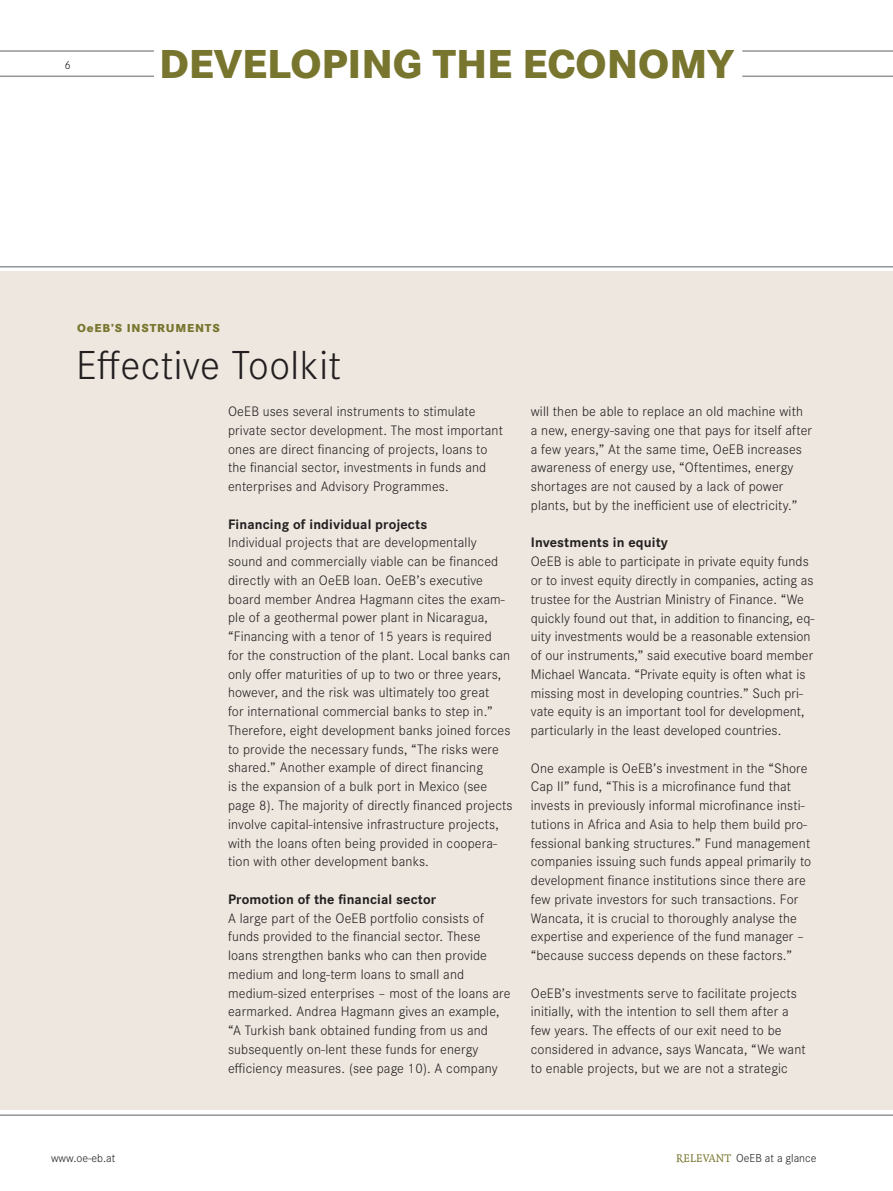
<style>
.page{position:relative;width:893px;height:1191px;background:#fff}
.page>*{position:absolute;margin:0;border:0;box-sizing:border-box;transform-origin:0 0}
.t1{font:800 42px "Corporate S";color:#78752e}
.t2{font:300 42px "Corporate S";letter-spacing:.01em;color:#231f20}
.t3{font:300 14.25px/18.8px "Corporate S";letter-spacing:.01em;color:#231f20}
.t4{font:700 14.25px "Corporate S";letter-spacing:.01em;color:#231f20}
.t5{font:300 12px "Corporate S";color:#231f20}
.t6{font:800 12px "Corporate S";letter-spacing:.07em;color:#78752e}
.s1{font-family:"Quadraat";font-weight:400;color:#78752e}
</style>
<div class="page">
<div style="left:0;top:272px;width:893px;height:838px;background:#ede7df"></div>
<hr style="left:0;top:266px;width:893px;height:1px;background:#939598">
<hr style="left:0;top:1114px;width:893px;height:2px;background:#939598">
<hr style="left:742px;top:50px;width:151px;height:2px;background:#939598">
<hr style="left:742px;top:75px;width:151px;height:2px;background:#939598">
<hr style="left:0;top:75px;width:154px;height:2px;background:#939598">
<hr style="left:0;top:50px;width:154px;height:2px;background:#939598">
<p class="t5" style="left:65px;top:56px;width:8px">6</p>
<h1 class="t1" style="left:159px;top:30px;width:576px">DEVELOPING THE ECONOMY</h1>
<p class="t6" style="left:77px;top:318px;width:144px">OeEB’s INSTRUMENTS</p>
<h1 class="t2" style="left:76px;top:335px;width:266px">Effective Toolkit</h1>
<p class="t3" style="left:228px;top:401px;width:276px">OeEB uses several instruments to stimulate private sector development. The most important ones are direct financing of projects, loans to the financial sector, investments in funds and enterprises and Advisory Programmes.</p>
<p class="t4" style="left:228px;top:512px;width:201px">Financing of individual projects</p>
<p class="t3" style="left:228px;top:532px;width:286px">Individual projects that are developmentally sound and commercially viable can be financed directly with an OeEB loan. OeEB’s executive board member Andrea Hagmann cites the exam&shy;ple of a geothermal power plant in Nicaragua, “Financing with a tenor of 15 years is required<br>for the construction of the plant. Local banks can only offer maturities of up to two or three years, however, and the risk was ultimately too great<br>for international commercial banks to step in.” Therefore, eight development banks joined forces to provide the necessary funds, “The risks were shared.” Another example of direct financing<br>is the expansion of a bulk port in Mexico (see page 8). The majority of directly financed projects involve capital-intensive infrastructure projects, with the loans often being provided in coopera&shy;tion with other development banks.</p>
<p class="t4" style="left:228px;top:888px;width:210px">Promotion of the financial sector</p>
<p class="t3" style="left:228px;top:907px;width:284px">A large part of the OeEB portfolio consists of funds provided to the financial sector. These loans strengthen banks who can then provide medium and long-term loans to small and medium-sized enterprises – most of the loans are earmarked. Andrea Hagmann gives an example, “A Turkish bank obtained funding from us and subsequently on-lent these funds for energy efficiency measures. (see page 10). A company</p>
<p class="t3" style="left:531px;top:401px;width:283px">will then be able to replace an old machine with a new, energy-saving one that pays for itself after a few years,” At the same time, OeEB increases awareness of energy use, “Oftentimes, energy shortages are not caused by a lack of power plants, but by the inefficient use of electricity.”</p>
<p class="t4" style="left:531px;top:531px;width:139px">Investments in equity</p>
<p class="t3" style="left:531px;top:551px;width:285px">OeEB is able to participate in private equity funds or to invest equity directly in companies, acting as trustee for the Austrian Ministry of Finance. “We quickly found out that, in addition to financing, eq&shy;uity investments would be a reasonable extension of our instruments,” said executive board member Michael Wancata. “Private equity is often what is missing most in developing countries.” Such pri&shy;vate equity is an important tool for development, particularly in the least developed countries.</p>
<p class="t3" style="left:531px;top:757px;width:282px">One example is OeEB’s investment in the “Shore Cap II” fund, “This is a microfinance fund that invests in previously informal microfinance insti&shy;tutions in Africa and Asia to help them build pro&shy;fessional banking structures.” Fund management companies issuing such funds appeal primarily to development finance institutions since there are few private investors for such transactions. For Wancata, it is crucial to thoroughly analyse the expertise and experience of the fund manager – “because success depends on these factors.”</p>
<p class="t3" style="left:531px;top:982px;width:276px">OeEB’s investments serve to facilitate projects initially, with the intention to sell them after a few years. The effects of our exit need to be considered in advance, says Wancata, “We want to enable projects, but we are not a strategic</p>
<p class="t5" style="left:51px;top:1149px;width:66px">www.oe-eb.at</p>
<p class="t5" style="left:676px;top:1149px;width:142px"><span class="s1">Relevant</span> OeEB at a glance</p>
</div>
